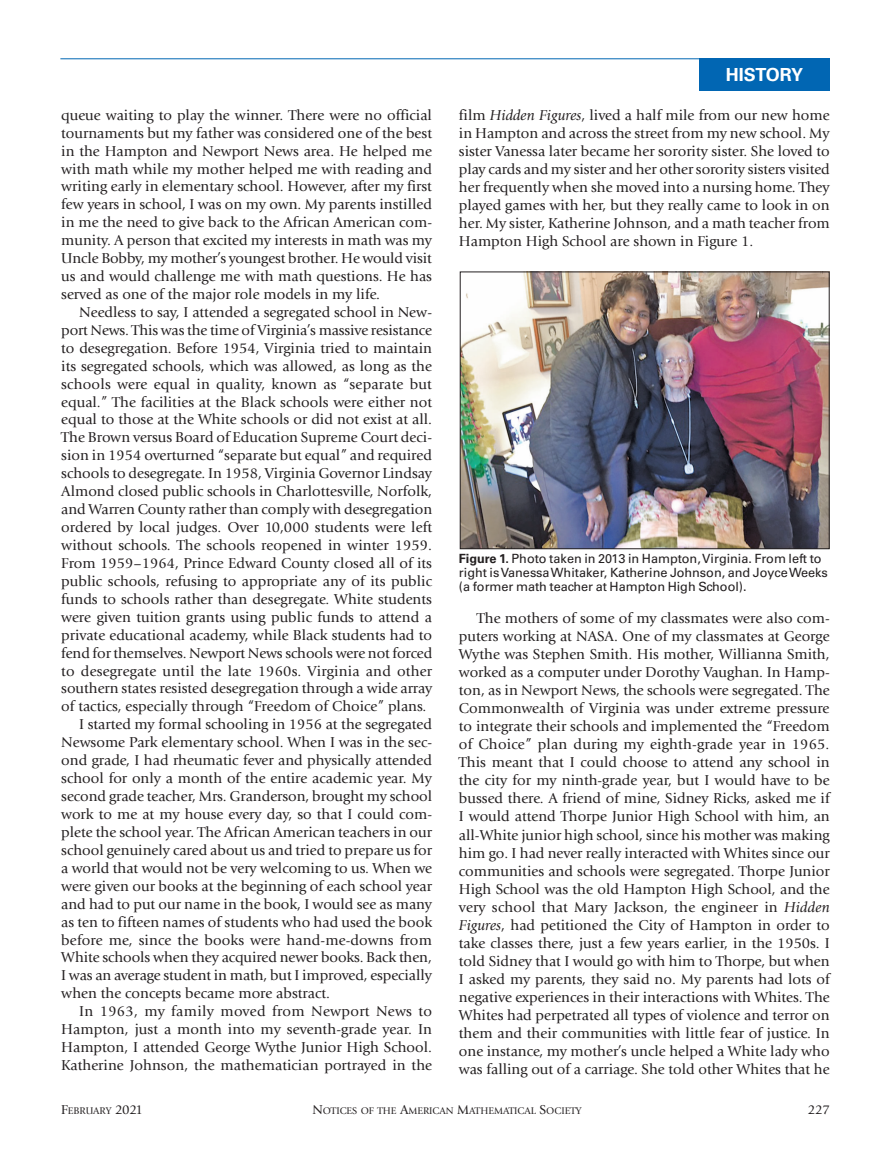
<style>
.page{position:relative;width:891px;height:1161px;background:#fff}
.page>*{position:absolute;margin:0;border:0;box-sizing:border-box;transform-origin:0 0}
.t1{font:700 18px "Univers LT Std";letter-spacing:-.01em;color:#fff}
.t2{font:15px/18px "Giovanni Std";color:#231f20;text-align:justify}
.t3{font:15px "Giovanni Std";letter-spacing:.02em;color:#231f20}
.t4{font:13.5px "Giovanni Std";color:#231f20}
.t5{font:12.75px/14.2px "Univers LT Std";letter-spacing:-.005em;color:#231f20}
.t6{font:10.05px "Giovanni Std";color:#231f20}
.s1{font-style:italic}
.s2{font-weight:700}
.s3{font-size:13.5px}
</style>
<div class="page">
<hr style="left:60px;top:58px;width:770px;height:1px;background:#0166b3">
<div style="left:699px;top:58px;width:131px;height:33px;background:#0166b3"></div>
<img style="left:462px;top:274px;width:366px;height:273px">
<div style="left:460px;top:272px;width:370px;height:277px;border:1px solid #231f20"></div>
<p class="t2" style="left:61px;top:106px;width:372px">queue waiting to play the winner. There were no official tournaments but my father was considered one of the best in the Hampton and Newport News area. He helped me with math while my mother helped me with reading and writing early in elementary school. However, after my first few years in school, I was on my own. My parents instilled in me the need to give back to the African American com&shy;munity. A person that excited my interests in math was my Uncle Bobby, my mother’s youngest brother. He would visit us and would challenge me with math questions. He has served as one of the major role models in my life.</p>
<p class="t2" style="left:79px;top:303px;width:354px">Needless to say, I attended a segregated school in New-</p>
<p class="t2" style="left:61px;top:321px;width:372px">port News. This was the time of Virginia’s massive resistance</p>
<p class="t2" style="left:61px;top:339px;width:372px">to desegregation. Before 1954, Virginia tried to maintain</p>
<p class="t2" style="left:61px;top:357px;width:372px">its segregated schools, which was allowed, as long as the</p>
<p class="t2" style="left:61px;top:375px;width:372px">schools were equal in quality, known as “separate but</p>
<p class="t2" style="left:61px;top:393px;width:372px">equal.” The facilities at the Black schools were either not</p>
<p class="t2" style="left:61px;top:411px;width:372px">equal to those at the White schools or did not exist at all.</p>
<p class="t2" style="left:61px;top:429px;width:372px">The Brown versus Board of Education Supreme Court deci-</p>
<p class="t2" style="left:61px;top:447px;width:372px">sion in 1954 overturned “separate but equal” and required</p>
<p class="t2" style="left:61px;top:465px;width:372px">schools to desegregate. In 1958, Virginia Governor Lindsay</p>
<p class="t2" style="left:61px;top:482px;width:372px">Almond closed public schools in Charlottesville, Norfolk,</p>
<p class="t2" style="left:61px;top:500px;width:372px">and Warren County rather than comply with desegregation</p>
<p class="t2" style="left:61px;top:518px;width:372px">ordered by local judges. Over 10,000 students were left</p>
<p class="t2" style="left:61px;top:536px;width:372px">without schools. The schools reopened in winter 1959.</p>
<p class="t2" style="left:61px;top:554px;width:372px">From 1959–1964, Prince Edward County closed all of its</p>
<p class="t2" style="left:61px;top:572px;width:372px">public schools, refusing to appropriate any of its public</p>
<p class="t2" style="left:61px;top:590px;width:372px">funds to schools rather than desegregate. White students</p>
<p class="t2" style="left:61px;top:608px;width:372px">were given tuition grants using public funds to attend a</p>
<p class="t2" style="left:61px;top:626px;width:372px">private educational academy, while Black students had to</p>
<p class="t2" style="left:61px;top:644px;width:373px">fend for themselves. Newport News schools were not forced</p>
<p class="t2" style="left:61px;top:662px;width:372px">to desegregate until the late 1960s. Virginia and other</p>
<p class="t2" style="left:61px;top:680px;width:372px">southern states resisted desegregation through a wide array</p>
<p class="t2" style="left:61px;top:698px;width:367px">of tactics, especially through “Freedom of Choice” plans.</p>
<p class="t2" style="left:79px;top:716px;width:354px">I started my formal schooling in 1956 at the segregated</p>
<p class="t2" style="left:61px;top:734px;width:372px">Newsome Park elementary school. When I was in the sec-</p>
<p class="t2" style="left:61px;top:751px;width:372px">ond grade, I had rheumatic fever and physically attended</p>
<p class="t2" style="left:61px;top:769px;width:372px">school for only a month of the entire academic year. My</p>
<p class="t2" style="left:61px;top:787px;width:372px">second grade teacher, Mrs. Granderson, brought my school</p>
<p class="t2" style="left:61px;top:805px;width:372px">work to me at my house every day, so that I could com-</p>
<p class="t2" style="left:61px;top:823px;width:372px">plete the school year. The African American teachers in our</p>
<p class="t2" style="left:61px;top:841px;width:372px">school genuinely cared about us and tried to prepare us for</p>
<p class="t2" style="left:61px;top:859px;width:372px">a world that would not be very welcoming to us. When we</p>
<p class="t2" style="left:61px;top:877px;width:372px">were given our books at the beginning of each school year</p>
<p class="t2" style="left:61px;top:895px;width:372px">and had to put our name in the book, I would see as many</p>
<p class="t2" style="left:61px;top:913px;width:372px">as ten to fifteen names of students who had used the book</p>
<p class="t2" style="left:61px;top:931px;width:372px">before me, since the books were hand-me-downs from</p>
<p class="t2" style="left:61px;top:949px;width:372px">White schools when they acquired newer books. Back then,</p>
<p class="t2" style="left:61px;top:967px;width:372px">I was an average student in math, but I improved, especially</p>
<p class="t2" style="left:61px;top:985px;width:270px">when the concepts became more abstract.</p>
<p class="t3" style="left:79px;top:1003px;width:354px">In 1963, my family moved from Newport News to</p>
<p class="t2" style="left:61px;top:1020px;width:372px">Hampton, just a month into my seventh-grade year. In</p>
<p class="t2" style="left:61px;top:1038px;width:372px">Hampton, I attended George Wythe Junior High School.</p>
<p class="t2" style="left:61px;top:1056px;width:372px">Katherine Johnson, the mathematician portrayed in the</p>
<p class="t1" style="left:726px;top:64px;width:79px">HISTORY</p>
<p class="t2" style="left:459px;top:106px;width:372px">film <span class="s1">Hidden Figures</span>, lived a half mile from our new home in Hampton and across the street from my new school. My sister Vanessa later became her sorority sister. She loved to play cards and my sister and her other sorority sisters visited her frequently when she moved into a nursing home. They played games with her, but they really came to look in on her. My sister, Katherine Johnson, and a math teacher from Hampton High School are shown in Figure 1.</p>
<p class="t5" style="left:459px;top:551px;width:370px"><span class="s2">Figure 1.</span> Photo taken in 2013 in Hampton, Virginia. From left to right is Vanessa Whitaker, Katherine Johnson, and Joyce Weeks (a former math teacher at Hampton High School).</p>
<p class="t2" style="left:459px;top:609px;width:372px;text-indent:18px">The mothers of some of my classmates were also com&shy;puters working at NASA. One of my classmates at George Wythe was Stephen Smith. His mother, Willianna Smith, worked as a computer under Dorothy Vaughan. In Hamp&shy;ton, as in Newport News, the schools were segregated. The Commonwealth of Virginia was under extreme pressure to integrate their schools and implemented the “Freedom of Choice” plan during my eighth-grade year in 1965.<br>This meant that I could choose to attend any school in the city for my ninth-grade year, but I would have to be bussed there. A friend of mine, Sidney Ricks, asked me if I would attend Thorpe Junior High School with him, an all-White junior high school, since his mother was making him go. I had never really interacted with Whites since our communities and schools were segregated. Thorpe Junior High School was the old Hampton High School, and the very school that Mary Jackson, the engineer in <span class="s1">Hidden Figures</span>, had petitioned the City of Hampton in order to take classes there, just a few years earlier, in the 1950s. I told Sidney that I would go with him to Thorpe, but when I asked my parents, they said no. My parents had lots of negative experiences in their interactions with Whites. The Whites had perpetrated all types of violence and terror on them and their communities with little fear of justice. In one instance, my mother’s uncle helped a White lady who was falling out of a carriage. She told other Whites that he</p>
<p class="t6" style="left:61px;top:1105px;width:83px"><span class="s3">F</span>EBRUARY <span class="s3">2021</span></p>
<p class="t6" style="left:312px;top:1105px;width:271px"><span class="s3">N</span>OTICES OF THE <span class="s3">A</span>MERICAN <span class="s3">M</span>ATHEMATICAL <span class="s3">S</span>OCIETY</p>
<p class="t4" style="left:808px;top:1102px;width:24px">227</p>
</div>
